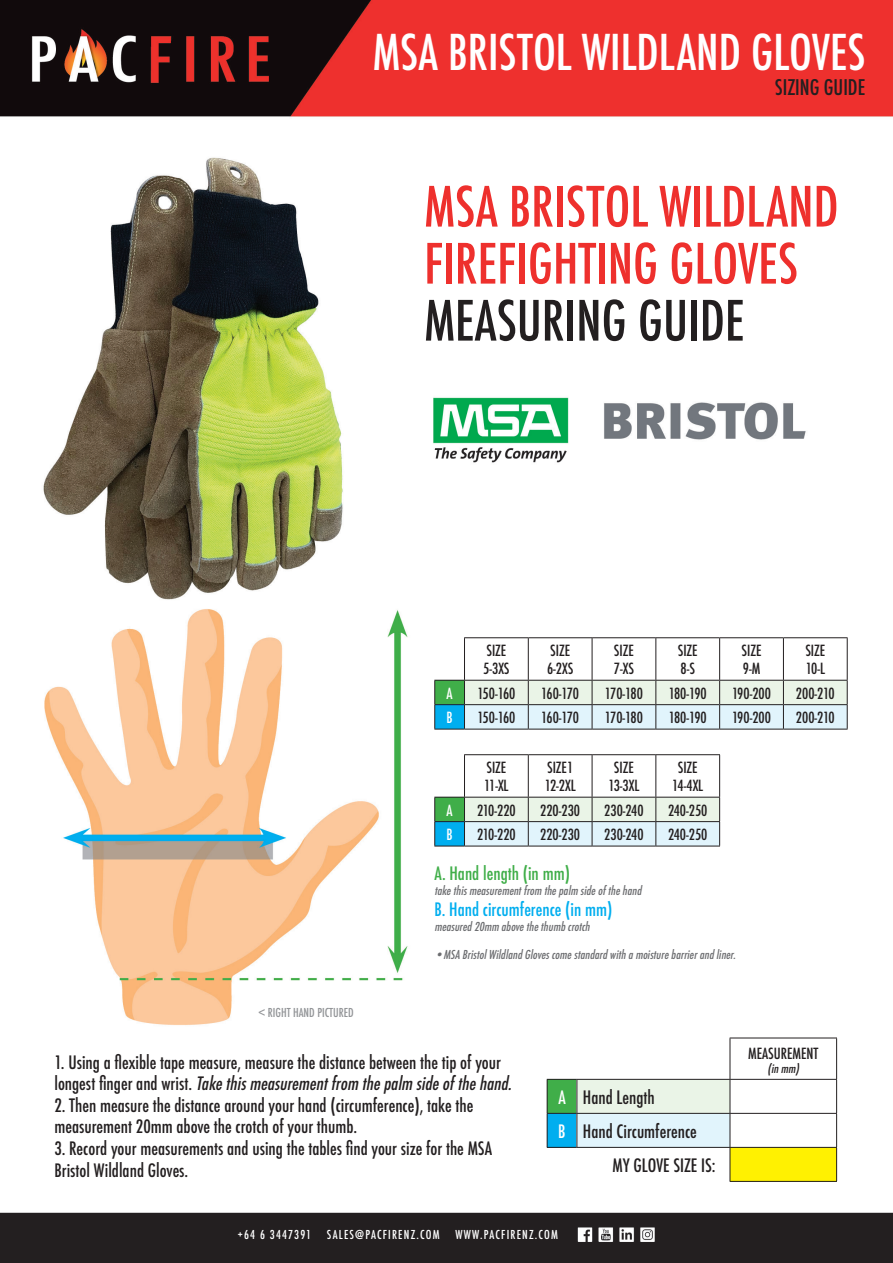
<style>
.page{position:relative;width:893px;height:1263px;background:#fff}
.page>*{position:absolute;margin:0;border:0;box-sizing:border-box;transform-origin:0 0}
.t1{font:500 condensed 54px/57px "Futura";color:#ee302d}
.t2{font:500 condensed 48px "Futura";color:#fff}
.t3{font:500 condensed 21px "Futura";color:#231f20}
.t4{font:500 condensed 18px/21.6px "Futura";color:#231f20}
.t5{font:500 condensed 18px "Futura";color:#00aeef}
.t6{font:500 condensed 18px "Futura";color:#40ae49}
.t7{font:500 condensed 18px "Futura";color:#fff}
.t8{font:500 condensed 15px "Futura";color:#231f20}
.t9{font:500 condensed 15px "Futura";color:#fff}
.t10{font:italic 500 condensed 12px "Futura";color:#6c6d70}
.t11{font:500 condensed 12px "Futura";letter-spacing:.1em;color:#fff}
.t12{font:500 condensed 12px "Futura";color:#939598}
.t13{font:italic 500 condensed 12px "Futura";color:#231f20}
.s1{color:#231f20}
.s2{font-style:italic}
</style>
<div class="page">
<img style="left:0;top:0;width:893px;height:1263px">
<div style="left:435px;top:680px;width:29px;height:25px;background:#40ae49"></div>
<div style="left:435px;top:705px;width:29px;height:24px;background:#00aeef"></div>
<hr style="left:783px;top:637px;width:65px;height:1px;background:#231f20">
<hr style="left:783px;top:638px;width:1px;height:42px;background:#231f20">
<hr style="left:847px;top:638px;width:1px;height:42px;background:#231f20">
<hr style="left:434px;top:680px;width:30px;height:1px;background:#231f20">
<hr style="left:434px;top:704px;width:30px;height:1px;background:#231f20">
<svg style="left:434px;top:681px;width:1px;height:48px"></svg>
<hr style="left:434px;top:729px;width:30px;height:1px;background:#231f20">
<hr style="left:783px;top:729px;width:65px;height:1px;background:#231f20">
<hr style="left:464px;top:637px;width:64px;height:1px;background:#231f20">
<hr style="left:464px;top:638px;width:1px;height:42px;background:#231f20">
<hr style="left:528px;top:637px;width:64px;height:1px;background:#231f20">
<hr style="left:592px;top:637px;width:64px;height:1px;background:#231f20">
<hr style="left:656px;top:637px;width:64px;height:1px;background:#231f20">
<hr style="left:720px;top:637px;width:63px;height:1px;background:#231f20">
<hr style="left:464px;top:729px;width:64px;height:1px;background:#231f20">
<hr style="left:528px;top:729px;width:64px;height:1px;background:#231f20">
<hr style="left:592px;top:729px;width:64px;height:1px;background:#231f20">
<hr style="left:656px;top:729px;width:64px;height:1px;background:#231f20">
<hr style="left:720px;top:729px;width:63px;height:1px;background:#231f20">
<hr style="left:528px;top:638px;width:1px;height:42px;background:#231f20">
<hr style="left:592px;top:638px;width:1px;height:42px;background:#231f20">
<hr style="left:655px;top:638px;width:1px;height:42px;background:#231f20">
<hr style="left:719px;top:638px;width:1px;height:42px;background:#231f20">
<svg style="left:464px;top:680px;width:384px;height:49px;background:#d7e4e2"></svg>
<div style="left:435px;top:797px;width:29px;height:25px;background:#40ae49"></div>
<div style="left:435px;top:822px;width:29px;height:24px;background:#00aeef"></div>
<hr style="left:464px;top:754px;width:64px;height:1px;background:#231f20">
<hr style="left:464px;top:755px;width:1px;height:42px;background:#231f20">
<hr style="left:528px;top:754px;width:64px;height:1px;background:#231f20">
<hr style="left:528px;top:755px;width:1px;height:42px;background:#231f20">
<hr style="left:592px;top:754px;width:64px;height:1px;background:#231f20">
<hr style="left:592px;top:755px;width:1px;height:42px;background:#231f20">
<hr style="left:656px;top:754px;width:64px;height:1px;background:#231f20">
<hr style="left:655px;top:755px;width:1px;height:42px;background:#231f20">
<hr style="left:719px;top:755px;width:1px;height:42px;background:#231f20">
<svg style="left:464px;top:797px;width:256px;height:49px;background:#d9e6e4"></svg>
<hr style="left:464px;top:846px;width:64px;height:1px;background:#231f20">
<hr style="left:528px;top:846px;width:64px;height:1px;background:#231f20">
<hr style="left:592px;top:846px;width:64px;height:1px;background:#231f20">
<hr style="left:656px;top:846px;width:64px;height:1px;background:#231f20">
<hr style="left:434px;top:797px;width:30px;height:1px;background:#231f20">
<hr style="left:434px;top:821px;width:30px;height:1px;background:#231f20">
<svg style="left:434px;top:797px;width:1px;height:49px"></svg>
<hr style="left:434px;top:846px;width:30px;height:1px;background:#231f20">
<div style="left:547px;top:1079px;width:30px;height:34px;background:#40ae49"></div>
<div style="left:577px;top:1079px;width:153px;height:34px;background:#eaf4e7"></div>
<div style="left:547px;top:1113px;width:30px;height:34px;background:#00aeef"></div>
<div style="left:577px;top:1113px;width:153px;height:34px;background:#e1f4fc"></div>
<div style="left:730px;top:1147px;width:107px;height:34px;background:#fff101"></div>
<hr style="left:547px;top:1079px;width:30px;height:1px;background:#231f20">
<hr style="left:547px;top:1080px;width:1px;height:33px;background:#231f20">
<hr style="left:577px;top:1079px;width:153px;height:1px;background:#231f20">
<hr style="left:576px;top:1080px;width:1px;height:33px;background:#231f20">
<hr style="left:547px;top:1113px;width:30px;height:1px;background:#231f20">
<hr style="left:547px;top:1114px;width:1px;height:33px;background:#231f20">
<hr style="left:577px;top:1113px;width:153px;height:1px;background:#231f20">
<hr style="left:576px;top:1114px;width:1px;height:33px;background:#231f20">
<hr style="left:547px;top:1147px;width:30px;height:1px;background:#231f20">
<hr style="left:577px;top:1147px;width:153px;height:1px;background:#231f20">
<hr style="left:730px;top:1037px;width:107px;height:1px;background:#231f20">
<hr style="left:730px;top:1038px;width:1px;height:41px;background:#231f20">
<hr style="left:836px;top:1038px;width:1px;height:41px;background:#231f20">
<hr style="left:730px;top:1079px;width:107px;height:1px;background:#231f20">
<hr style="left:730px;top:1080px;width:1px;height:33px;background:#231f20">
<hr style="left:836px;top:1080px;width:1px;height:33px;background:#231f20">
<hr style="left:730px;top:1113px;width:107px;height:1px;background:#231f20">
<hr style="left:730px;top:1114px;width:1px;height:33px;background:#231f20">
<hr style="left:836px;top:1114px;width:1px;height:33px;background:#231f20">
<hr style="left:730px;top:1147px;width:107px;height:1px;background:#231f20">
<hr style="left:730px;top:1148px;width:1px;height:33px;background:#231f20">
<hr style="left:836px;top:1148px;width:1px;height:33px;background:#231f20">
<hr style="left:730px;top:1181px;width:107px;height:1px;background:#231f20">
<h2 class="t2" style="left:373px;top:21px;width:494px">MSA BRISTOL WILDLAND GLOVES</h2>
<p class="t3" style="left:775px;top:74px;width:92px">SIZING GUIDE</p>
<p class="t1" style="left:424px;top:178px;width:416px">MSA BRISTOL WILDLAND</p>
<p class="t1" style="left:424px;top:235px;width:375px">FIREFIGHTING GLOVES<br><span class="s1">MEASURING GUIDE</span></p>
<p class="t8" style="left:486px;top:641px;width:21px">SIZE</p>
<p class="t8" style="left:483px;top:659px;width:28px">5-3XS</p>
<p class="t8" style="left:550px;top:641px;width:21px">SIZE</p>
<p class="t8" style="left:547px;top:659px;width:28px">6-2XS</p>
<p class="t8" style="left:614px;top:641px;width:21px">SIZE</p>
<p class="t8" style="left:614px;top:659px;width:22px">7-XS</p>
<p class="t8" style="left:678px;top:641px;width:21px">SIZE</p>
<p class="t8" style="left:680px;top:659px;width:16px">8-S</p>
<p class="t8" style="left:741px;top:641px;width:21px">SIZE</p>
<p class="t8" style="left:743px;top:659px;width:19px">9-M</p>
<p class="t8" style="left:805px;top:641px;width:21px">SIZE</p>
<p class="t8" style="left:806px;top:659px;width:21px">10-L</p>
<p class="t9" style="left:447px;top:683px;width:8px">A</p>
<p class="t8" style="left:477px;top:683px;width:40px">150-160</p>
<p class="t8" style="left:541px;top:683px;width:40px">160-170</p>
<p class="t8" style="left:605px;top:683px;width:40px">170-180</p>
<p class="t8" style="left:669px;top:683px;width:40px">180-190</p>
<p class="t8" style="left:732px;top:683px;width:40px">190-200</p>
<p class="t8" style="left:796px;top:683px;width:40px">200-210</p>
<p class="t9" style="left:447px;top:708px;width:8px">B</p>
<p class="t8" style="left:477px;top:708px;width:40px">150-160</p>
<p class="t8" style="left:541px;top:708px;width:40px">160-170</p>
<p class="t8" style="left:605px;top:708px;width:40px">170-180</p>
<p class="t8" style="left:669px;top:708px;width:40px">180-190</p>
<p class="t8" style="left:732px;top:708px;width:40px">190-200</p>
<p class="t8" style="left:796px;top:708px;width:40px">200-210</p>
<p class="t8" style="left:486px;top:758px;width:21px">SIZE</p>
<p class="t8" style="left:484px;top:776px;width:26px">11-XL</p>
<p class="t8" style="left:547px;top:758px;width:28px">SIZE1</p>
<p class="t8" style="left:545px;top:776px;width:32px">12-2XL</p>
<p class="t8" style="left:614px;top:758px;width:21px">SIZE</p>
<p class="t8" style="left:608px;top:776px;width:32px">13-3XL</p>
<p class="t8" style="left:678px;top:758px;width:21px">SIZE</p>
<p class="t8" style="left:672px;top:776px;width:33px">14-4XL</p>
<p class="t9" style="left:447px;top:800px;width:8px">A</p>
<p class="t8" style="left:477px;top:800px;width:40px">210-220</p>
<p class="t8" style="left:540px;top:800px;width:41px">220-230</p>
<p class="t8" style="left:604px;top:800px;width:41px">230-240</p>
<p class="t8" style="left:668px;top:800px;width:41px">240-250</p>
<p class="t9" style="left:447px;top:825px;width:8px">B</p>
<p class="t8" style="left:477px;top:825px;width:40px">210-220</p>
<p class="t8" style="left:540px;top:825px;width:41px">220-230</p>
<p class="t8" style="left:604px;top:825px;width:41px">230-240</p>
<p class="t8" style="left:668px;top:825px;width:41px">240-250</p>
<p class="t6" style="left:434px;top:862px;width:137px">A. Hand length (in mm)</p>
<p class="t10" style="left:434px;top:882px;width:211px">takethismeasurementfrom thepalm sideofthehand</p>
<p class="t5" style="left:434px;top:898px;width:180px">B. Hand circumference (in mm)</p>
<p class="t10" style="left:434px;top:918px;width:160px">measured20mm abovethethumbcrotch</p>
<p class="t10" style="left:434px;top:947px;width:305px">•MSABristolWildlandGlovescomestandardwithamoisturebarrierandliner.</p>
<p class="t12" style="left:259px;top:1005px;width:97px">&lt; RIGHT HAND PICTURED</p>
<p class="t4" style="left:54px;top:1051px;width:463px">1. Using a flexible tape measure, measure the distance between the tip of your<br>l o n g e s t fi n g e r a n d w r i s t . <span class="s2">Takethismeasurementfrom thepalm sideofthehand.</span></p>
<p class="t4" style="left:54px;top:1094px;width:420px">2. Then measure the distance around your hand (circumference), take the measurement 20mm above the crotch of your thumb.</p>
<p class="t4" style="left:54px;top:1137px;width:439px">3. Record your measurements and using the tables find your size for the MSA<br>Bristol Wildland Gloves.</p>
<p class="t7" style="left:558px;top:1085px;width:9px">A</p>
<p class="t4" style="left:583px;top:1086px;width:73px">Hand Length</p>
<p class="t7" style="left:558px;top:1120px;width:9px">B</p>
<p class="t4" style="left:583px;top:1120px;width:116px">Hand Circumference</p>
<p class="t4" style="left:613px;top:1154px;width:104px">MY GLOVE SIZE IS:</p>
<p class="t8" style="left:748px;top:1044px;width:72px">MEASUREMENT</p>
<p class="t13" style="left:768px;top:1061px;width:36px">(inmm)</p>
<p class="t11" style="left:238px;top:1227px;width:75px">+64 6 3447391</p>
<p class="t11" style="left:327px;top:1227px;width:114px">SALES@PACFIRENZ.COM</p>
<p class="t11" style="left:455px;top:1227px;width:104px">WWW.PACFIRENZ.COM</p>
</div>
